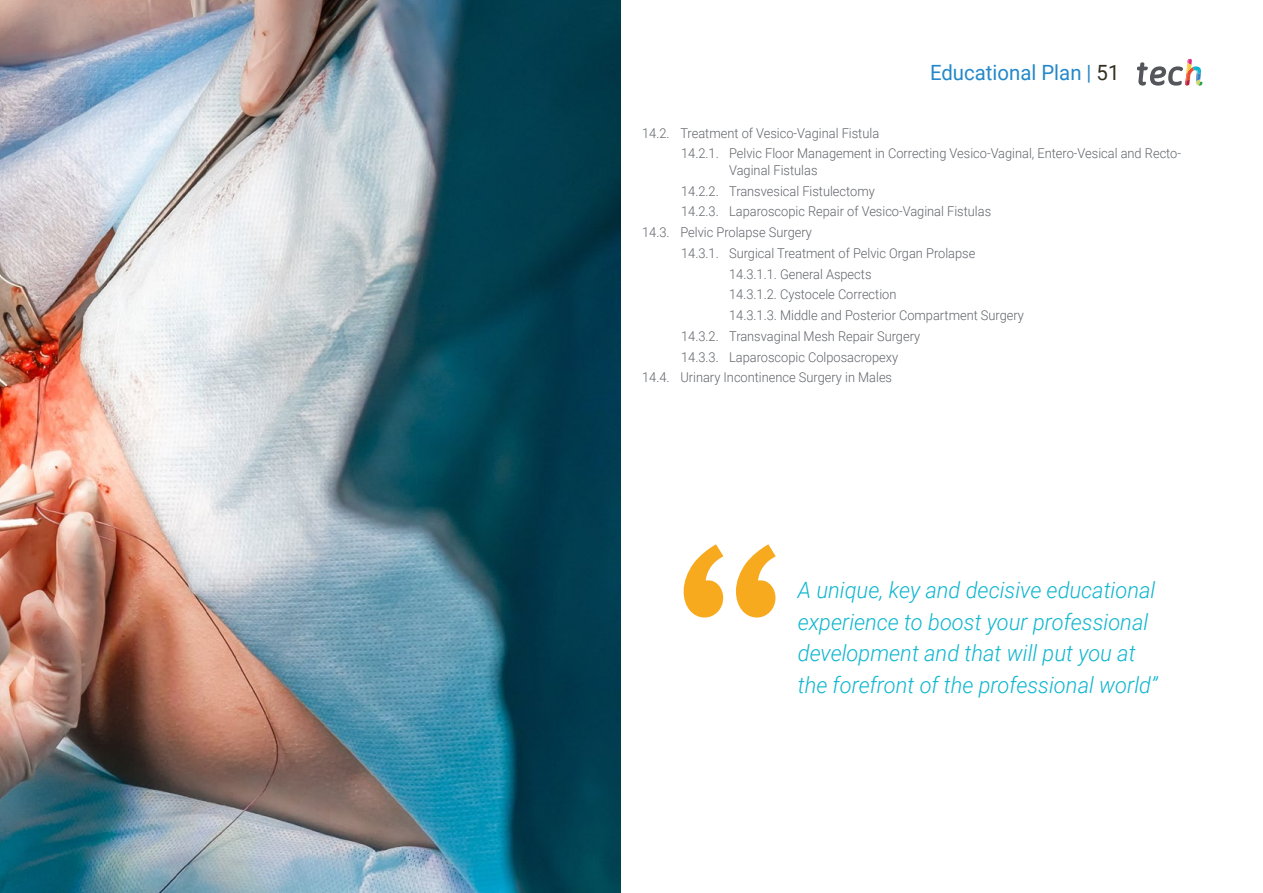
<style>
.page{position:relative;width:1263px;height:893px;background:#fff}
.page>*{position:absolute;margin:0;border:0;box-sizing:border-box;transform-origin:0 0}
.t1{font:italic 300 22.5px/31.5px "Roboto";color:#0fb6cf}
.t2{font:21px "Roboto";color:#2488c9}
.t3{font:300 13.5px/20.7px "Roboto";color:#61646a;scale:.95 1}
.s1{color:#312e20}
</style>
<div class="page">
<svg style="left:1137px;top:59px;width:65px;height:27px"></svg>
<svg style="left:684px;top:544px;width:92px;height:73px"></svg>
<img style="left:0;top:0;width:621px;height:893px">
<h2 class="t2" style="left:930px;top:57px;width:191px">Educational Plan | <span class="s1">51</span></h2>
<p class="t3" style="left:681px;top:122px;width:528px;text-indent:-39px">14.2. Treatment of Vesico-Vaginal Fistula<br>14.2.1. Pelvic Floor Management in Correcting Vesico-Vaginal, Entero-Vesical and Recto-</p>
<p class="t3" style="left:729px;top:159px;width:95px">Vaginal Fistulas</p>
<p class="t3" style="left:681px;top:180px;width:205px">14.2.2. Transvesical Fistulectomy</p>
<p class="t3" style="left:681px;top:201px;width:328px">14.2.3. Laparoscopic Repair of Vesico-Vaginal Fistulas</p>
<p class="t3" style="left:642px;top:222px;width:180px">14.3. Pelvic Prolapse Surgery</p>
<p class="t3" style="left:681px;top:242px;width:311px">14.3.1. Surgical Treatment of Pelvic Organ Prolapse</p>
<p class="t3" style="left:729px;top:263px;width:151px">14.3.1.1. General Aspects</p>
<p class="t3" style="left:729px;top:284px;width:178px">14.3.1.2. Cystocele Correction</p>
<p class="t3" style="left:729px;top:305px;width:312px">14.3.1.3. Middle and Posterior Compartment Surgery</p>
<p class="t3" style="left:681px;top:325px;width:253px">14.3.2. Transvaginal Mesh Repair Surgery</p>
<p class="t3" style="left:681px;top:346px;width:230px">14.3.3. Laparoscopic Colposacropexy</p>
<p class="t3" style="left:642px;top:367px;width:265px">14.4. Urinary Incontinence Surgery in Males</p>
<h1 class="t1" style="left:798px;top:573px;width:361px">A unique, key and decisive educational experience to boost your professional development and that will put you at the forefront of the professional world”</h1>
</div>
